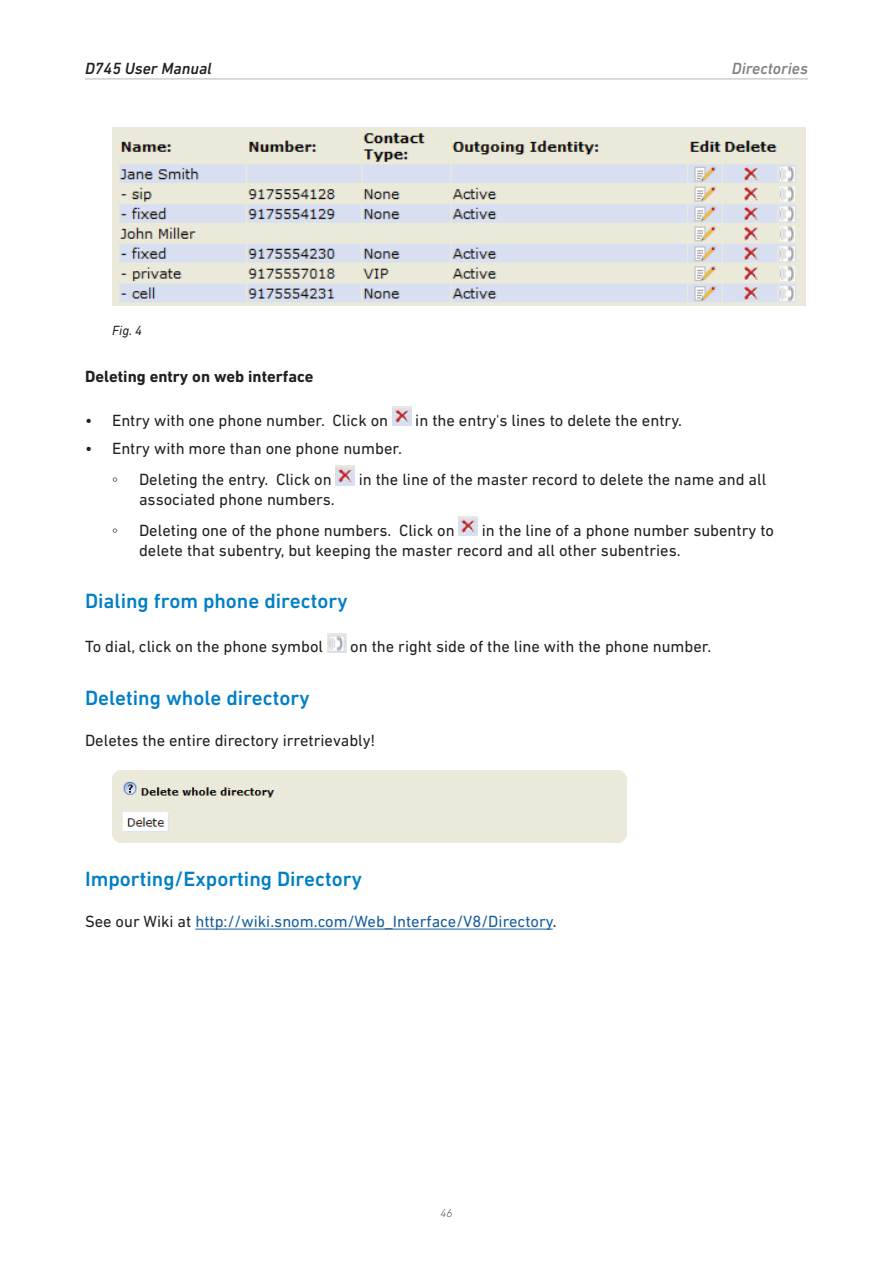
<style>
.page{position:relative;width:893px;height:1263px;background:#fff}
.page>*{position:absolute;margin:0;border:0;box-sizing:border-box;transform-origin:0 0}
.t1{font:500 21px "DIN Next LT Pro";color:#007fc5}
.t2{font:16.5px/19.8px "DIN Next LT Pro";color:#231f20}
.t3{font:16.5px "DIN Next LT Pro";color:#175d9e}
.t4{font:700 16.5px "DIN Next LT Pro";color:#231f20}
.t5{font:italic 500 16.5px "DIN Next LT Pro";color:#231f20}
.t6{font:italic 500 16.5px "DIN Next LT Pro";color:#808285}
.t7{font:16.5px "Calibri";color:#231f20}
.t8{font:italic 13.5px "DIN Next LT Pro";color:#231f20}
.t9{font:italic 300 12px "DIN Next LT Pro";color:#57585a}
.s1{color:#231f20}
</style>
<div class="page">
<hr style="left:85px;top:78px;width:723px;height:1px;background:#bcbdc0">
<hr style="left:195px;top:929px;width:358px;height:1px;background:#175d9e">
<img style="left:112px;top:128px;width:693px;height:178px">
<img style="left:392px;top:407px;width:19px;height:19px">
<img style="left:336px;top:466px;width:19px;height:19px">
<img style="left:459px;top:517px;width:19px;height:19px">
<img style="left:327px;top:633px;width:19px;height:19px">
<div style="left:112px;top:770px;width:515px;height:72px;background:#ebeada"></div>
<p class="t5" style="left:85px;top:59px;width:128px">D745 User Manual</p>
<p class="t6" style="left:732px;top:59px;width:77px">Directories</p>
<p class="t8" style="left:112px;top:322px;width:32px">Fig. 4</p>
<p class="t4" style="left:85px;top:367px;width:230px">Deleting entry on web interface</p>
<p class="t2" style="left:85px;top:410px;width:305px">• Entry with one phone number. Click on</p>
<p class="t2" style="left:415px;top:410px;width:268px">in the entry's lines to delete the entry.</p>
<p class="t2" style="left:85px;top:438px;width:318px">• Entry with more than one phone number.</p>
<p class="t7" style="left:112px;top:469px;width:7px">◦</p>
<p class="t2" style="left:139px;top:469px;width:194px">Deleting the entry. Click on</p>
<p class="t2" style="left:359px;top:469px;width:409px">in the line of the master record to delete the name and all</p>
<p class="t2" style="left:139px;top:489px;width:197px">associated phone numbers.</p>
<p class="t7" style="left:112px;top:520px;width:7px">◦</p>
<p class="t2" style="left:139px;top:520px;width:317px">Deleting one of the phone numbers. Click on</p>
<p class="t2" style="left:139px;top:520px;width:637px;text-indent:343px">in the line of a phone number subentry to delete that subentry, but keeping the master record and all other subentries.</p>
<p class="t1" style="left:85px;top:589px;width:264px">Dialing from phone directory</p>
<p class="t2" style="left:85px;top:636px;width:240px">To dial, click on the phone symbol</p>
<p class="t2" style="left:350px;top:636px;width:363px">on the right side of the line with the phone number.</p>
<p class="t1" style="left:85px;top:686px;width:226px">Deleting whole directory</p>
<p class="t2" style="left:85px;top:730px;width:292px">Deletes the entire directory irretrievably!</p>
<p class="t1" style="left:85px;top:867px;width:278px">Importing/Exporting Directory</p>
<p class="t3" style="left:85px;top:912px;width:473px"><span class="s1">See our Wiki at</span> http://wiki.snom.com/Web_Interface/V8/Directory<span class="s1">.</span></p>
<p class="t9" style="left:440px;top:1205px;width:14px">46</p>
</div>
